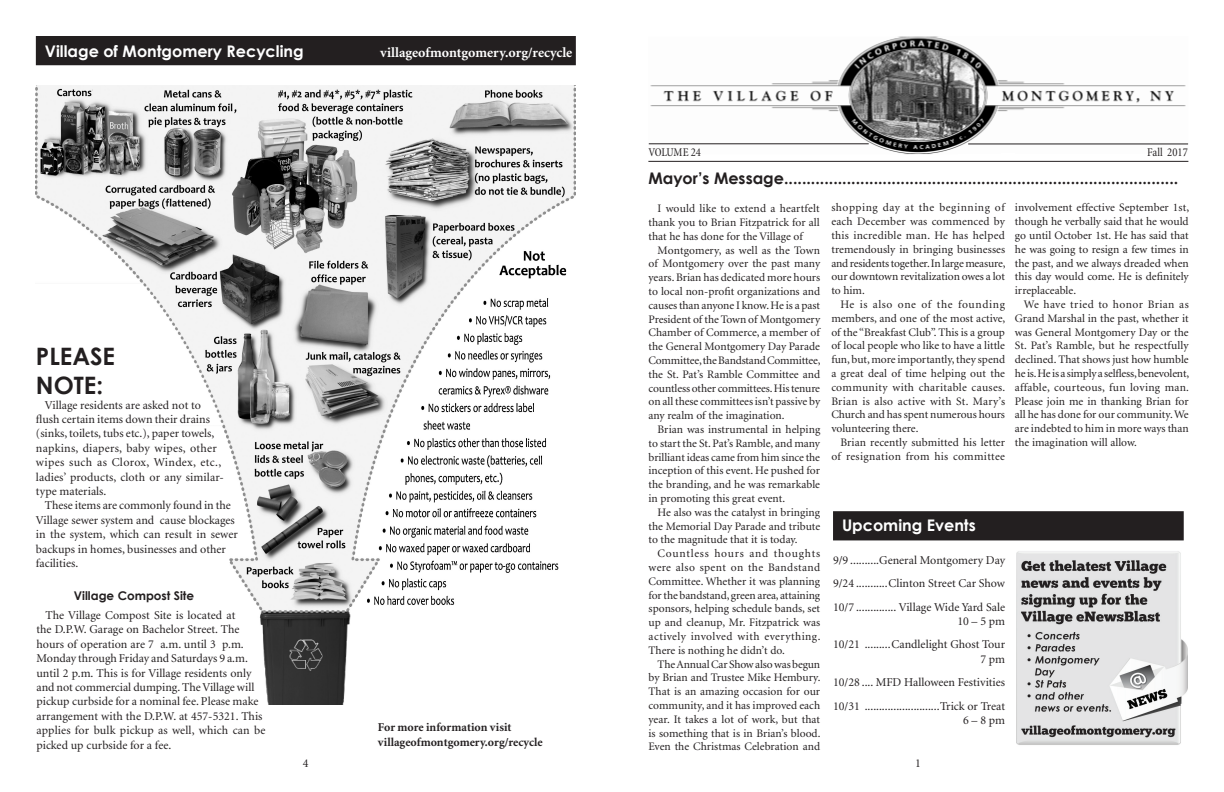
<style>
.page{position:relative;width:1224px;height:792px;background:#fff}
.page>*{position:absolute;margin:0;border:0;box-sizing:border-box;transform-origin:0 0}
.Headline{font:700 24px/28.8px "Century Gothic";color:#231f20}
.Headline-2{font:700 16px "Century Gothic";color:#231f20}
.Black_Box_headline{font:700 16px "Century Gothic";color:#fff}
.t1{font:700 14px "Minion";color:#fff}
.Body_text{font:12px/14.4px "Minion";color:#231f20}
.Body_text-2{font:700 12px/14.4px "Minion";color:#231f20}
.Happenings_Headline{font:700 12px "Century Gothic";color:#231f20}
.Body_text-3{font:condensed 12px "Minion";color:#231f20}
.Body_text-4{font:11.5px/13.8px "Minion";color:#231f20;text-align:justify}
</style>
<div class="page">
<div style="left:38px;top:38px;width:536px;height:25px;background:#231f20"></div>
<div style="left:36px;top:36px;width:540px;height:29px;border:4px solid #231f20"></div>
<img style="left:36px;top:85px;width:540px;height:620px">
<img style="left:648px;top:36px;width:540px;height:119px">
<hr style="left:968px;top:143px;width:220px;height:1px;background:#231f20">
<div style="left:1001px;top:154px;width:14px;height:35px;background:#fff"></div>
<hr style="left:649px;top:143px;width:220px;height:1px;background:#231f20">
<hr style="left:648px;top:161px;width:540px;height:1px;background:#231f20">
<div style="left:835px;top:513px;width:347px;height:25px;background:#231f20"></div>
<div style="left:833px;top:511px;width:351px;height:29px;border:4px solid #231f20"></div>
<img style="left:1016px;top:551px;width:172px;height:194px">
<p class="Black_Box_headline" style="left:45px;top:41px;width:260px">Village of Montgomery Recycling</p>
<p class="t1" style="left:380px;top:45px;width:194px">villageofmontgomery.org/recycle</p>
<p class="Headline" style="left:36px;top:342px;width:81px">PLEASE<br>NOTE:</p>
<p class="Body_text" style="left:36px;top:398px;width:190px;text-indent:9px">Village residents are asked not to flush certain items down their drains (sinks, toilets, tubs etc.), paper towels, napkins, diapers, baby wipes, other wipes such as Clorox, Windex, etc., ladies’ products, cloth or any similar&shy;type materials.</p>
<p class="Body_text" style="left:36px;top:499px;width:204px;text-indent:9px">These items are commonly found in the Village sewer system and cause blockages in the system, which can result in sewer backups in homes, businesses and other facilities.</p>
<p class="Happenings_Headline" style="left:74px;top:588px;width:122px">Village Compost Site</p>
<p class="Body_text" style="left:36px;top:608px;width:230px;text-indent:9px">The Village Compost Site is located at<br>the D.P.W. Garage on Bachelor Street. The hours of operation are 7 a.m. until 3 p.m.<br>Monday through Friday and Saturdays 9 a.m. until 2 p.m. This is for Village residents only and not commercial dumping. The Village will pickup curbside for a nominal fee. Please make arrangement with the D.P.W. at 457-5321. This applies for bulk pickup as well, which can be picked up curbside for a fee.</p>
<p class="Body_text-2" style="left:378px;top:720px;width:166px">For more information visit villageofmontgomery.org/recycle</p>
<p class="Body_text-3" style="left:648px;top:146px;width:54px">VOLUME 24</p>
<p class="Body_text-3" style="left:1147px;top:146px;width:42px">Fall 2017</p>
<p class="Headline-2" style="left:648px;top:168px;width:531px">Mayor’s Message........................................................................................</p>
<p class="Body_text-4" style="left:831px;top:201px;width:176px">shopping day at the beginning of each December was commenced by this incredible man. He has helped tremendously in bringing businesses and residents together. In large measure, our downtown revitalization owes a lot to him.</p>
<p class="Body_text-4" style="left:831px;top:298px;width:176px;text-indent:9px">He is also one of the founding members, and one of the most active, of the “Breakfast Club”. This is a group of local people who like to have a little fun, but, more importantly, they spend a great deal of time helping out the community with charitable causes.<br>Brian is also active with St. Mary’s Church and has spent numerous hours volunteering there.</p>
<p class="Body_text-4" style="left:831px;top:436px;width:175px;text-align:right">Brian recently submitted his letter of resignation from his committee</p>
<p class="Body_text-4" style="left:1015px;top:201px;width:176px">involvement effective September 1st, though he verbally said that he would go until October 1st. He has said that he was going to resign a few times in the past, and we always dreaded when this day would come. He is definitely irreplaceable.</p>
<p class="Body_text-4" style="left:1015px;top:298px;width:176px;text-indent:9px">We have tried to honor Brian as Grand Marshal in the past, whether it was General Montgomery Day or the St. Pat’s Ramble, but he respectfully declined. That shows just how humble he is. He is a simply a selfless, benevolent, affable, courteous, fun loving man.<br>Please join me in thanking Brian for all he has done for our community. We are indebted to him in more ways than the imagination will allow.</p>
<p class="Body_text-4" style="left:649px;top:202px;width:173px;text-indent:9px">I would like to extend a heartfelt thank you to Brian Fitzpatrick for all that he has done for the Village of</p>
<p class="Body_text-4" style="left:649px;top:243px;width:173px;text-indent:9px">Montgomery, as well as the Town of Montgomery over the past many years. Brian has dedicated more hours to local non-profit organizations and causes than anyone I know. He is a past President of the Town of Montgomery Chamber of Commerce, a member of the General Montgomery Day Parade Committee, the Bandstand Committee, the St. Pat’s Ramble Committee and countless other committees. His tenure on all these committees isn’t passive by any realm of the imagination.</p>
<p class="Body_text-4" style="left:649px;top:423px;width:173px;text-indent:9px">Brian was instrumental in helping to start the St. Pat’s Ramble, and many brilliant ideas came from him since the inception of this event. He pushed for the branding, and he was remarkable in promoting this great event.</p>
<p class="Body_text-4" style="left:649px;top:506px;width:173px;text-indent:9px">He also was the catalyst in bringing the Memorial Day Parade and tribute to the magnitude that it is today.</p>
<p class="Body_text-4" style="left:649px;top:547px;width:173px;text-indent:9px">Countless hours and thoughts were also spent on the Bandstand Committee. Whether it was planning for the bandstand, green area, attaining sponsors, helping schedule bands, set up and cleanup, Mr. Fitzpatrick was actively involved with everything.<br>There is nothing he didn’t do.</p>
<p class="Body_text-4" style="left:649px;top:657px;width:173px;text-indent:9px">The Annual Car Show also was begun by Brian and Trustee Mike Hembury.<br>That is an amazing occasion for our community, and it has improved each year. It takes a lot of work, but that is something that is in Brian’s blood.<br>Even the Christmas Celebration and</p>
<p class="Black_Box_headline" style="left:842px;top:515px;width:135px">Upcoming Events</p>
<p class="Body_text" style="left:833px;top:553px;width:174px">9/9 ..........General Montgomery Day</p>
<p class="Body_text" style="left:833px;top:577px;width:23px">9/24</p>
<p class="Body_text" style="left:889px;top:577px;width:118px">Clinton Street Car Show</p>
<p class="Body_text" style="left:833px;top:600px;width:23px">10/7</p>
<p class="Body_text" style="left:899px;top:600px;width:108px;text-align:right">Village Wide Yard Sale<br>10 – 5 pm</p>
<p class="Body_text" style="left:833px;top:638px;width:28px">10/21</p>
<p class="Body_text" style="left:892px;top:638px;width:115px;text-align:right">Candlelight Ghost Tour<br>7 pm</p>
<p class="Body_text" style="left:833px;top:676px;width:174px">10/28 .... MFD Halloween Festivities</p>
<p class="Body_text" style="left:833px;top:699px;width:28px">10/31</p>
<p class="Body_text" style="left:940px;top:699px;width:66px;text-align:right">Trick or Treat<br>6 – 8 pm</p>
<p class="Body_text" style="left:303px;top:756px;width:7px">4</p>
<p class="Body_text" style="left:915px;top:756px;width:7px">1</p>
</div>
